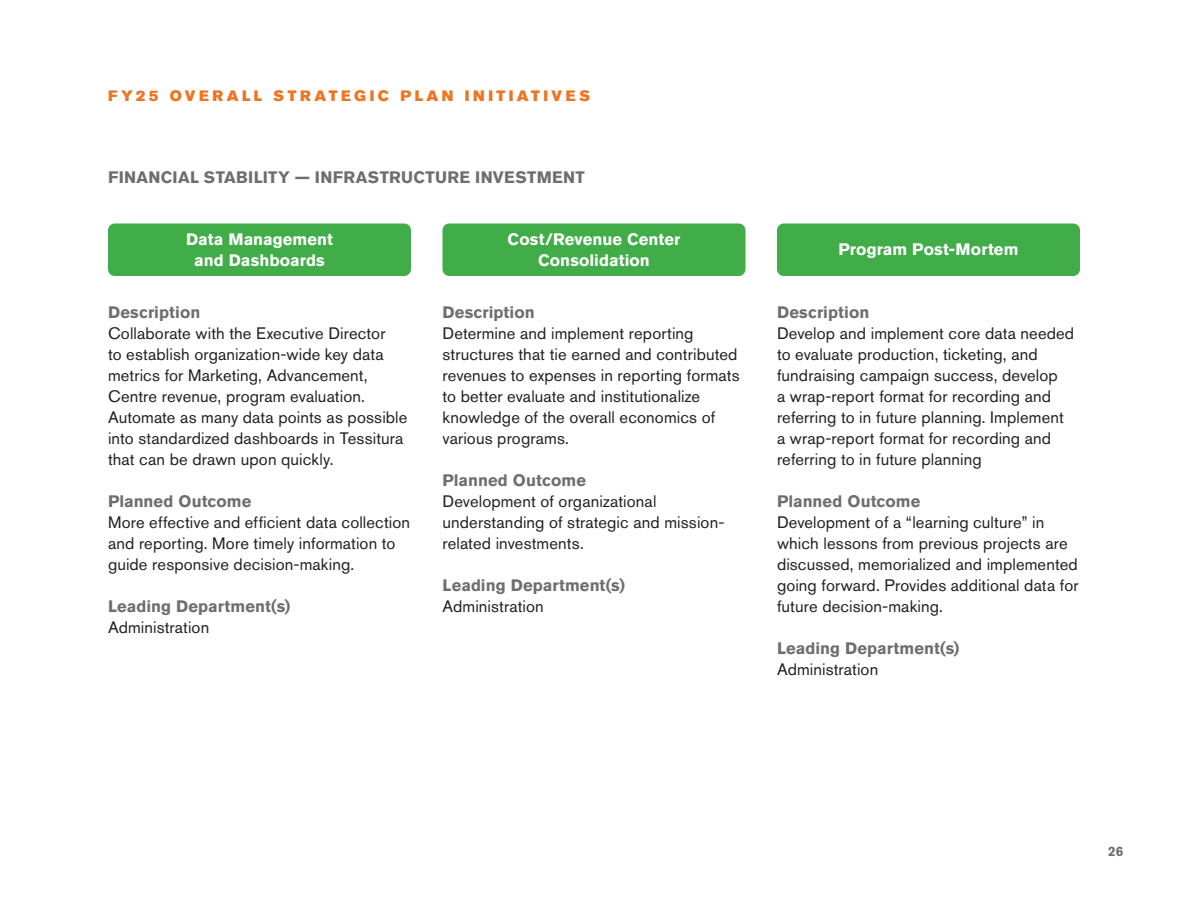
<style>
.page{position:relative;width:1188px;height:918px;background:#fff}
.page>*{position:absolute;margin:0;border:0;box-sizing:border-box;transform-origin:0 0}
.Body_Copy{font:16.5px/21px "Akzidenz Grotesk BE";letter-spacing:.01em;color:#231f20}
.Body_Copy-2{font:700 16.5px/21px "Akzidenz Grotesk BE";letter-spacing:.005em;color:#6d6e71}
.Body_Copy-3{font:700 16.5px/21px "Akzidenz Grotesk BE";letter-spacing:.005em;color:#fff;text-align:center}
.Subhead{font:700 16.5px "Akzidenz Grotesk BE";letter-spacing:.02em;color:#6d6e71}
.Small_Page_Header{font:15px "Akzidenz Grotesk BE Super";letter-spacing:.23em;color:#ec7624}
.t1{font:700 13.5px "Akzidenz Grotesk BE";color:#6d6e71}
.s1{font-weight:700;color:#6d6e71}
.s2{font-weight:400;color:#231f20}
</style>
<div class="page">
<div style="left:108px;top:224px;width:303px;height:52px;background:#41ad49;border-radius:7px"></div>
<div style="left:442px;top:224px;width:304px;height:52px;background:#41ad49;border-radius:7px"></div>
<div style="left:777px;top:224px;width:303px;height:52px;background:#41ad49;border-radius:7px"></div>
<p class="Small_Page_Header" style="left:108px;top:87px;width:483px">FY25 OVERALL STRATEGIC PLAN INITIATIVES</p>
<p class="Subhead" style="left:108px;top:168px;width:478px">FINANCIAL STABILITY — INFRASTRUCTURE INVESTMENT</p>
<p class="Body_Copy-3" style="left:186px;top:228px;width:148px">Data Management and Dashboards</p>
<p class="Body_Copy-3" style="left:508px;top:228px;width:174px">Cost/Revenue Center<br>Consolidation</p>
<p class="Body_Copy-3" style="left:838px;top:239px;width:182px">Program Post-Mortem</p>
<p class="Body_Copy" style="left:108px;top:302px;width:301px"><span class="s1">Description<br></span>Collaborate with the Executive Director<br>to establish organization-wide key data metrics for Marketing, Advancement, Centre revenue, program evaluation.<br>Automate as many data points as possible into standardized dashboards in Tessitura that can be drawn upon quickly.</p>
<p class="Body_Copy" style="left:108px;top:491px;width:304px"><span class="s1">Planned Outcome<br></span>More effective and efficient data collection and reporting. More timely information to guide responsive decision-making.</p>
<p class="Body_Copy-2" style="left:108px;top:596px;width:184px">Leading Department(s)<br><span class="s2">Administration</span></p>
<p class="Body_Copy" style="left:442px;top:302px;width:299px"><span class="s1">Description<br></span>Determine and implement reporting structures that tie earned and contributed revenues to expenses in reporting formats to better evaluate and institutionalize knowledge of the overall economics of various programs.</p>
<p class="Body_Copy" style="left:442px;top:470px;width:283px"><span class="s1">Planned Outcome<br></span>Development of organizational understanding of strategic and mission&shy;related investments.</p>
<p class="Body_Copy-2" style="left:442px;top:575px;width:184px">Leading Department(s)<br><span class="s2">Administration</span></p>
<p class="Body_Copy" style="left:777px;top:302px;width:299px"><span class="s1">Description<br></span>Develop and implement core data needed to evaluate production, ticketing, and fundraising campaign success, develop<br>a wrap-report format for recording and referring to in future planning. Implement a wrap-report format for recording and referring to in future planning</p>
<p class="Body_Copy" style="left:777px;top:491px;width:303px"><span class="s1">Planned Outcome<br></span>Development of a “learning culture” in which lessons from previous projects are discussed, memorialized and implemented going forward. Provides additional data for future decision-making.</p>
<p class="Body_Copy-2" style="left:777px;top:638px;width:184px">Leading Department(s)<br><span class="s2">Administration</span></p>
<p class="t1" style="left:1108px;top:843px;width:17px">26</p>
</div>
